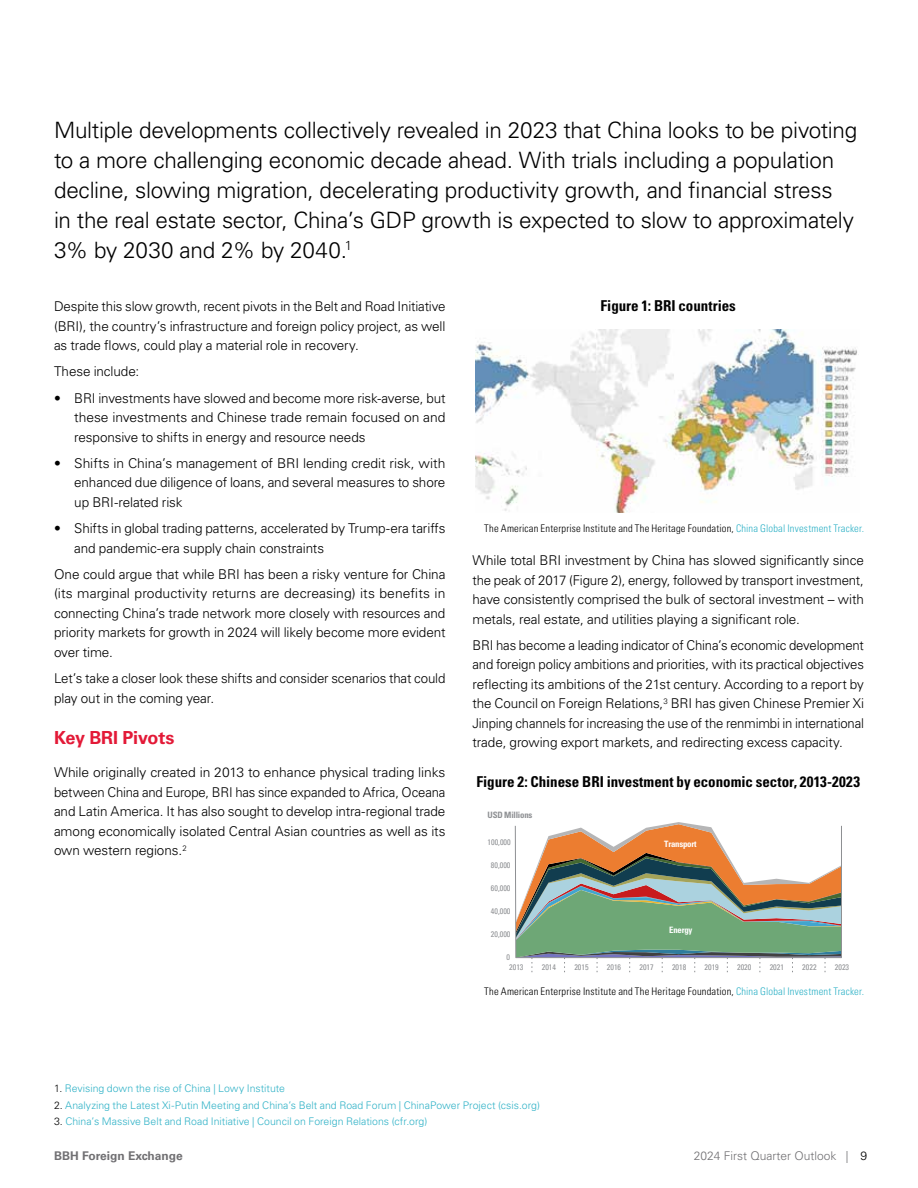
<style>
.page{position:relative;width:918px;height:1188px;background:#fff}
.page>*{position:absolute;margin:0;border:0;box-sizing:border-box;transform-origin:0 0}
.INTRO{font:300 22.5px/30px "Univers LT Pro 45";letter-spacing:-.01em;color:#000}
.SUB1-red{font:700 18px "Univers LT Pro 65";letter-spacing:-.01em;color:#e31937}
.Table_Title{font:700 condensed 15px "Univers LT Pro";color:#000}
.BODY{font:300 13.5px/19.5px "Univers LT Pro 45";letter-spacing:-.01em;color:#000;text-align:justify}
.t1{font:300 12px "Univers LT Pro 45";color:#717073}
.t2{font:700 12px "Univers LT Pro 65";color:#717073}
.Footnote{font:300 10.5px "Univers LT Pro 45";color:#30b2c7}
.SOURCE{font:300 condensed 10.5px "Univers LT Pro";letter-spacing:.02em;color:#000}
.t3{font:700 condensed 8.7px "Univers LT Std";letter-spacing:-.025em;color:#fff}
.t4{font:700 condensed 8.7px "Univers LT Std";letter-spacing:-.025em;color:#8e9093}
.t5{font:condensed 8.1px "Univers LT Std";color:#8e9093}
.t6{font:condensed 8.1px "Univers LT Pro";color:#8e9093}
.s1{color:#30b2c7}
.s2{color:#000}
</style>
<div class="page">
<img style="left:476px;top:330px;width:383px;height:183px">
<svg style="left:515px;top:822px;width:326px;height:151px"></svg>
<hr style="left:841px;top:826px;width:1px;height:132px;background:#8e9093">
<p class="INTRO" style="left:54px;top:114px;width:805px">Multiple developments collectively revealed in 2023 that China looks to be pivoting to a more challenging economic decade ahead. With trials including a population decline, slowing migration, decelerating productivity growth, and financial stress<br>in the real estate sector, China’s GDP growth is expected to slow to approximately 3% by 2030 and 2% by 2040.<sup>1</sup></p>
<p class="BODY" style="left:54px;top:296px;width:393px">Despite this slow growth, recent pivots in the Belt and Road Initiative (BRI), the country’s infrastructure and foreign policy project, as well as trade flows, could play a material role in recovery.</p>
<p class="BODY" style="left:54px;top:361px;width:87px">These include:</p>
<p class="BODY" style="left:74px;top:388px;width:373px;text-indent:-20px">• BRI investments have slowed and become more risk-averse, but these investments and Chinese trade remain focused on and responsive to shifts in energy and resource needs</p>
<p class="BODY" style="left:74px;top:453px;width:373px;text-indent:-20px">• Shifts in China’s management of BRI lending credit risk, with enhanced due diligence of loans, and several measures to shore up BRI-related risk</p>
<p class="BODY" style="left:74px;top:518px;width:373px;text-indent:-20px">• Shifts in global trading patterns, accelerated by Trump-era tariffs and pandemic-era supply chain constraints</p>
<p class="BODY" style="left:54px;top:564px;width:393px">One could argue that while BRI has been a risky venture for China (its marginal productivity returns are decreasing) its benefits in connecting China’s trade network more closely with resources and priority markets for growth in 2024 will likely become more evident over time.</p>
<p class="BODY" style="left:54px;top:668px;width:393px">Let’s take a closer look these shifts and consider scenarios that could play out in the coming year.</p>
<p class="SUB1-red" style="left:54px;top:725px;width:122px">Key BRI Pivots</p>
<p class="BODY" style="left:54px;top:763px;width:393px">While originally created in 2013 to enhance physical trading links between China and Europe, BRI has since expanded to Africa, Oceana and Latin America. It has also sought to develop intra-regional trade among economically isolated Central Asian countries as well as its own western regions.<sup>2</sup></p>
<p class="Table_Title" style="left:601px;top:297px;width:137px">Figure 1: BRI countries</p>
<p class="SOURCE" style="left:484px;top:521px;width:381px">The American Enterprise Institute and The Heritage Foundation, <span class="s1">China Global Investment Tracker.</span></p>
<p class="BODY" style="left:472px;top:550px;width:393px">While total BRI investment by China has slowed significantly since the peak of 2017 (Figure 2), energy, followed by transport investment, have consistently comprised the bulk of sectoral investment – with metals, real estate, and utilities playing a significant role.</p>
<p class="BODY" style="left:472px;top:635px;width:393px">BRI has become a leading indicator of China’s economic development and foreign policy ambitions and priorities, with its practical objectives reflecting its ambitions of the 21st century. According to a report by the Council on Foreign Relations,<sup>3</sup> BRI has given Chinese Premier Xi Jinping channels for increasing the use of the renmimbi in international trade, growing export markets, and redirecting excess capacity.</p>
<p class="Table_Title" style="left:476px;top:773px;width:385px">Figure 2: Chinese BRI investment by economic sector, 2013-2023</p>
<p class="t4" style="left:488px;top:810px;width:46px">USD Millions</p>
<p class="t5" style="left:488px;top:837px;width:25px">100,000</p>
<p class="t5" style="left:491px;top:860px;width:21px">80,000</p>
<p class="t5" style="left:491px;top:883px;width:21px">60,000</p>
<p class="t5" style="left:491px;top:906px;width:21px">40,000</p>
<p class="t5" style="left:491px;top:929px;width:21px">20,000</p>
<p class="t6" style="left:506px;top:951px;width:5px">0</p>
<p class="t3" style="left:664px;top:838px;width:34px">Transport</p>
<p class="t3" style="left:669px;top:925px;width:25px">Energy</p>
<p class="t5" style="left:509px;top:962px;width:16px">2013</p>
<p class="t5" style="left:542px;top:962px;width:16px">2014</p>
<p class="t5" style="left:574px;top:962px;width:16px">2015</p>
<p class="t5" style="left:607px;top:962px;width:16px">2016</p>
<p class="t5" style="left:639px;top:962px;width:16px">2017</p>
<p class="t5" style="left:672px;top:962px;width:16px">2018</p>
<p class="t5" style="left:705px;top:962px;width:16px">2019</p>
<p class="t5" style="left:737px;top:962px;width:16px">2020</p>
<p class="t5" style="left:770px;top:962px;width:16px">2021</p>
<p class="t5" style="left:802px;top:962px;width:16px">2022</p>
<p class="t5" style="left:835px;top:962px;width:16px">2023</p>
<p class="SOURCE" style="left:484px;top:984px;width:381px">The American Enterprise Institute and The Heritage Foundation, <span class="s1">China Global Investment Tracker.</span></p>
<p class="Footnote" style="left:54px;top:1081px;width:233px"><span class="s2">1.</span> Revising down the rise of China | Lowy Institute</p>
<p class="Footnote" style="left:54px;top:1098px;width:488px"><span class="s2">2.</span> Analyzing the Latest Xi-Putin Meeting and China’s Belt and Road Forum | ChinaPower Project (csis.org)</p>
<p class="Footnote" style="left:54px;top:1115px;width:375px"><span class="s2">3.</span> China’s Massive Belt and Road Initiative | Council on Foreign Relations (cfr.org)</p>
<p class="t2" style="left:54px;top:1147px;width:130px">BBH Foreign Exchange</p>
<p class="t1" style="left:694px;top:1148px;width:175px">2024 First Quarter Outlook | <span class="s2">9</span></p>
</div>
